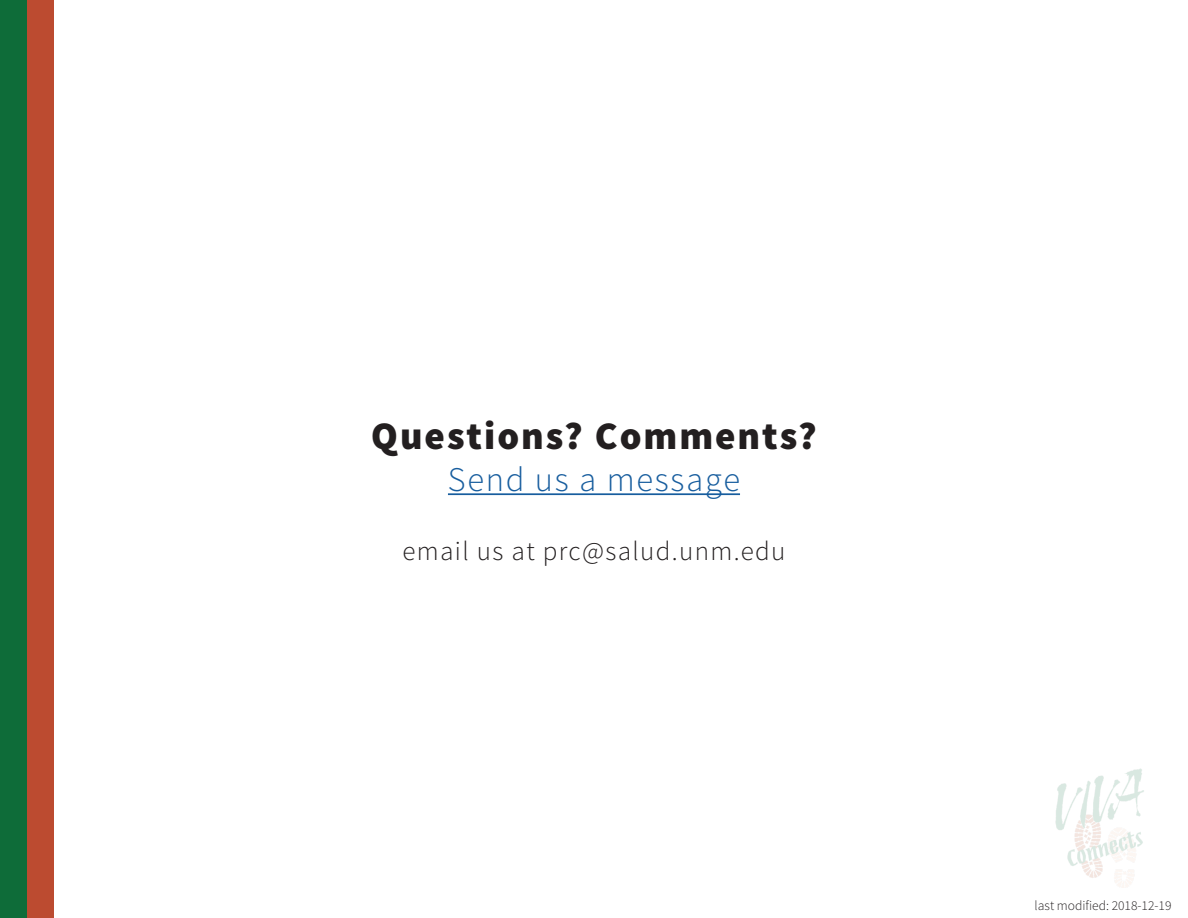
<style>
.page{position:relative;width:1188px;height:918px;background:#fff}
.page>*{position:absolute;margin:0;border:0;box-sizing:border-box;transform-origin:0 0}
.t1{font:900 39px "Source Sans Pro";letter-spacing:.05em;color:#231f20}
.t2{font:300 34.5px "Source Sans Pro";letter-spacing:.05em;color:#175d9e}
.t3{font:300 27px "Source Sans Pro";letter-spacing:.05em;color:#231f20}
.t4{font:300 13.5px "Source Sans Pro";color:#231f20}
</style>
<div class="page">
<img style="left:1055px;top:768px;width:89px;height:120px">
<div style="left:0;top:0;width:27px;height:918px;background:#0e6c39"></div>
<div style="left:27px;top:0;width:27px;height:918px;background:#bc4b30"></div>
<hr style="left:448px;top:493px;width:292px;height:2px;background:#175d9e">
<p class="t1" style="left:371px;top:411px;width:447px">Questions? Comments?</p>
<p class="t2" style="left:448px;top:458px;width:294px">Send us a message</p>
<p class="t3" style="left:402px;top:535px;width:385px">email us at prc@salud.unm.edu</p>
<p class="t4" style="left:1035px;top:897px;width:138px">last modified: 2018-12-19</p>
</div>
